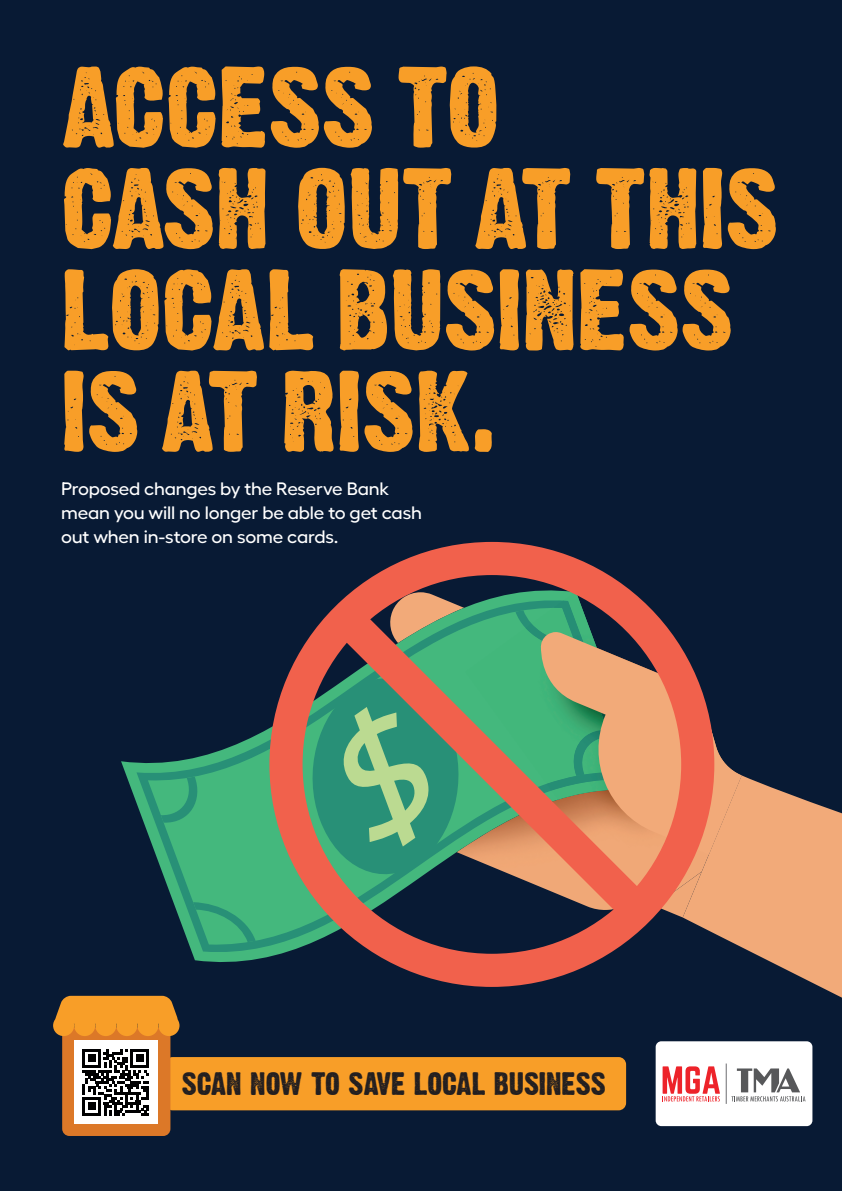
<style>
.page{position:relative;width:842px;height:1191px;background:#081a34}
.page>*{position:absolute;margin:0;border:0;box-sizing:border-box;transform-origin:0 0}
.t1{font:101.4px/101.4px "Dirty Headline";color:#f89e28}
.t2{font:28.6px "Dirty Headline";color:#231f20}
.t3{font:18px/23.9px "Hellix";letter-spacing:-.015em;color:#fff;scale:1.05 1}
</style>
<div class="page">
<svg style="left:136px;top:675px;width:154px;height:287px"></svg>
<svg style="left:161px;top:776px;width:42px;height:47px"></svg>
<svg style="left:193px;top:902px;width:63px;height:40px"></svg>
<svg style="left:694px;top:671px;width:47px;height:104px"></svg>
<svg style="left:694px;top:775px;width:148px;height:222px"></svg>
<div style="left:269px;top:542px;width:445px;height:445px;border:33px solid #f1614c;border-radius:50%"></div>
<svg style="left:290px;top:562px;width:404px;height:404px"></svg>
<div style="left:165px;top:1057px;width:461px;height:53px;background:#f89e28;border-radius:7px"></div>
<div style="left:62px;top:1027px;width:108px;height:109px;background:#dc7828;border-radius:7px"></div>
<div style="left:74px;top:1040px;width:83px;height:84px;background:#fff"></div>
<svg style="left:82px;top:1049px;width:67px;height:66px"></svg>
<div style="left:88px;top:1102px;width:8px;height:8px;background:#000001"></div>
<div style="left:53px;top:1015px;width:21px;height:21px;background:#f89e28;border-radius:50%"></div>
<div style="left:116px;top:1015px;width:21px;height:21px;background:#f89e28;border-radius:50%"></div>
<div style="left:74px;top:1015px;width:21px;height:21px;background:#f89e28;border-radius:50%"></div>
<div style="left:137px;top:1015px;width:21px;height:21px;background:#f89e28;border-radius:50%"></div>
<div style="left:95px;top:1015px;width:21px;height:21px;background:#f89e28;border-radius:50%"></div>
<div style="left:158px;top:1015px;width:22px;height:21px;background:#f89e28;border-radius:50%"></div>
<svg style="left:55px;top:995px;width:123px;height:27px"></svg>
<div style="left:656px;top:1041px;width:156px;height:85px;background:#fff;border-radius:6px"></div>
<svg style="left:663px;top:1066px;width:57px;height:35px"></svg>
<hr style="left:726px;top:1063px;width:1px;height:40px;background:#6c6d70">
<svg style="left:731px;top:1068px;width:74px;height:33px"></svg>
<h1 class="t1" style="left:61px;top:57px;width:719px">ACCESS TO<br>CASH OUT AT THIS<br>LOCAL BUSINESS<br>IS AT RISK.</h1>
<p class="t3" style="left:61px;top:475px;width:345px">Proposed changes by the Reserve Bank mean you will no longer be able to get cash out when in-store on some cards.</p>
<h2 class="t2" style="left:182px;top:1064px;width:425px">SCAN NOW TO SAVE LOCAL BUSINESS</h2>
</div>
